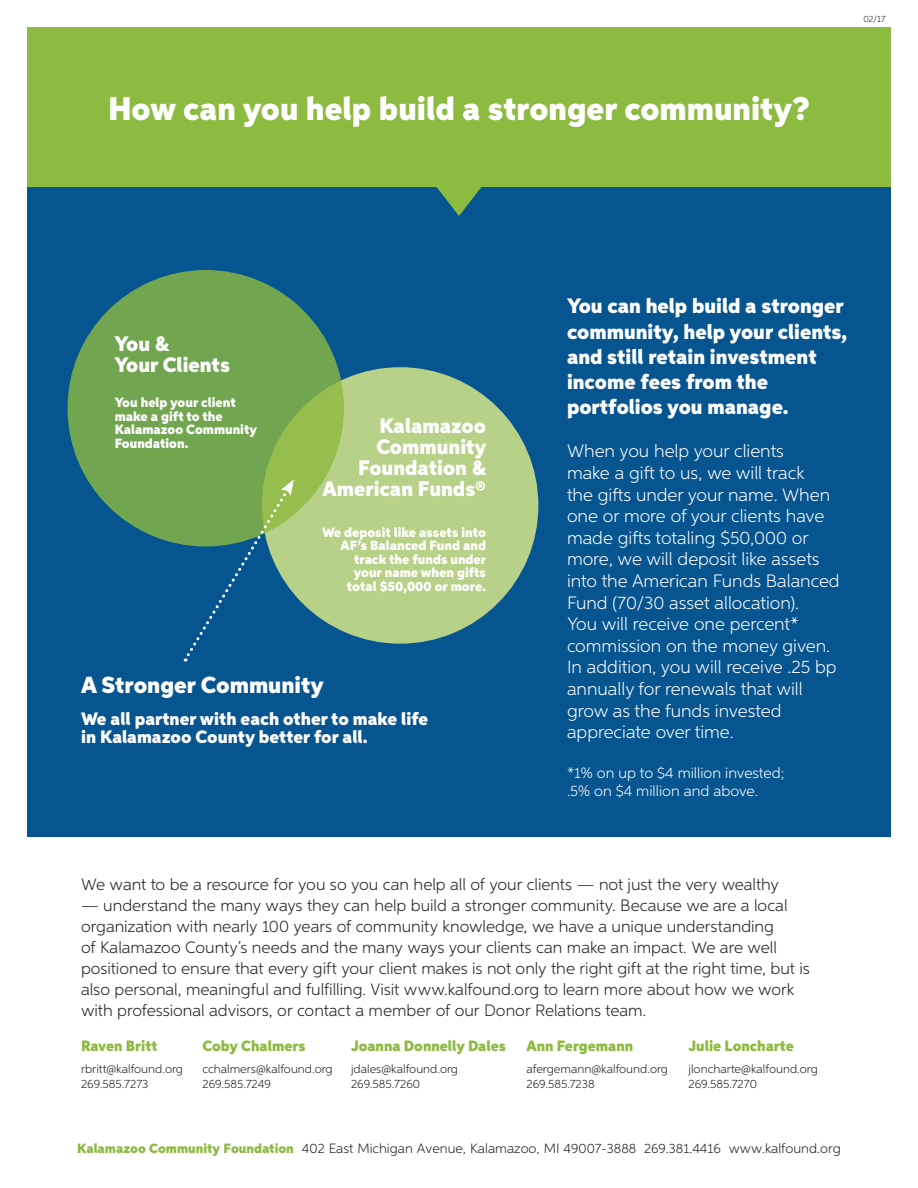
<style>
.page{position:relative;width:918px;height:1188px;background:#fff}
.page>*{position:absolute;margin:0;border:0;box-sizing:border-box;transform-origin:0 0}
.t1{font:900 33px "Aspira";color:#fff}
.t2{font:900 23.4px "Aspira";color:#fff}
.t3{font:900 21px/21px "Aspira";color:#fff}
.t4{font:300 18px/21.6px "Aspira";color:#fff}
.t5{font:900 18px/18px "Aspira";color:#fff}
.t6{font:300 16.5px/21px "Aspira";color:#231f20}
.t7{font:900 15px "Aspira";color:#8dba40}
.t8{font:300 15px/18px "Aspira";color:#fff}
.t9{font:900 13.5px/13.5px "Aspira";color:#fff;text-align:right}
.address_text{font:300 13.5px "Aspira";color:#231f20}
.t10{font:300 12px/15px "Aspira";color:#231f20}
.t11{font:300 9px "Aspira";color:#231f20}
.s1{font-weight:900;color:#8dba40}
</style>
<div class="page">
<div style="left:27px;top:162px;width:864px;height:675px;background:#075590"></div>
<div style="left:27px;top:27px;width:864px;height:160px;background:#8dba40"></div>
<svg style="left:436px;top:187px;width:46px;height:29px"></svg>
<div style="left:262px;top:367px;width:276px;height:277px;background:#b8d188;border-radius:50%"></div>
<svg style="left:68px;top:270px;width:276px;height:276px;background:#75a74f"></svg>
<svg style="left:184px;top:479px;width:110px;height:183px"></svg>
<p class="t1" style="left:108px;top:88px;width:703px">How can you help build a stronger community?</p>
<p class="t11" style="left:864px;top:14px;width:24px">02/17</p>
<p class="t3" style="left:114px;top:334px;width:117px">You &amp;<br>Your Clients</p>
<p class="t9" style="left:115px;top:396px;width:144px;text-align:left">You help your client make a gift to the<br>Kalamazoo Community<br>Foundation.</p>
<p class="t3" style="left:322px;top:416px;width:166px;text-align:right">Kalamazoo<br>Community<br>Foundation &amp;<br>American Funds®</p>
<p class="t9" style="left:322px;top:526px;width:166px">We deposit like assets into<br>AF’s Balanced Fund and track the funds under<br>your name when gifts total $50,000 or more.</p>
<p class="t2" style="left:81px;top:671px;width:244px">A Stronger Community</p>
<p class="t5" style="left:81px;top:710px;width:349px">We all partner with each other to make life in Kalamazoo County better for all.</p>
<p class="t3" style="left:567px;top:294px;width:282px;line-height:25.2px">You can help build a stronger community, help your clients, and still retain investment income fees from the portfolios you manage.</p>
<p class="t4" style="left:567px;top:440px;width:274px">When you help your clients<br>make a gift to us, we will track<br>the gifts under your name. When one or more of your clients have made gifts totaling $50,000 or more, we will deposit like assets into the American Funds Balanced<br>Fund (70/30 asset allocation).<br>You will receive one percent* commission on the money given.<br>In addition, you will receive .25 bp annually for renewals that will grow as the funds invested appreciate over time.</p>
<p class="t8" style="left:567px;top:763px;width:219px">*1% on up to $4 million invested; .5% on $4 million and above.</p>
<p class="t6" style="left:81px;top:874px;width:699px">We want to be a resource for you so you can help all of your clients — not just the very wealthy</p>
<p class="t6" style="left:81px;top:895px;width:730px">— understand the many ways they can help build a stronger community. Because we are a local organization with nearly 100 years of community knowledge, we have a unique understanding<br>of Kalamazoo County’s needs and the many ways your clients can make an impact. We are well positioned to ensure that every gift your client makes is not only the right gift at the right time, but is also personal, meaningful and fulfilling. Visit www.kalfound.org to learn more about how we work with professional advisors, or contact a member of our Donor Relations team.</p>
<p class="t7" style="left:351px;top:1037px;width:156px">Joanna Donnelly Dales</p>
<p class="t10" style="left:351px;top:1061px;width:109px">jdales@kalfound.org<br>269.585.7260</p>
<p class="t7" style="left:81px;top:1037px;width:78px">Raven Britt</p>
<p class="t10" style="left:81px;top:1061px;width:104px">rbritt@kalfound.org<br>269.585.7273</p>
<p class="t7" style="left:688px;top:1037px;width:107px">Julie Loncharte</p>
<p class="t10" style="left:688px;top:1061px;width:131px">jloncharte@kalfound.org<br>269.585.7270</p>
<p class="t7" style="left:202px;top:1037px;width:105px">Coby Chalmers</p>
<p class="t10" style="left:202px;top:1061px;width:132px">cchalmers@kalfound.org<br>269.585.7249</p>
<p class="t7" style="left:526px;top:1037px;width:108px">Ann Fergemann</p>
<p class="t10" style="left:526px;top:1061px;width:143px">afergemann@kalfound.org<br>269.585.7238</p>
<p class="address_text" style="left:77px;top:1140px;width:765px"><span class="s1">Kalamazoo Community Foundation</span> 402 East Michigan Avenue, Kalamazoo, MI 49007-3888 269.381.4416 www.kalfound.org</p>
</div>
